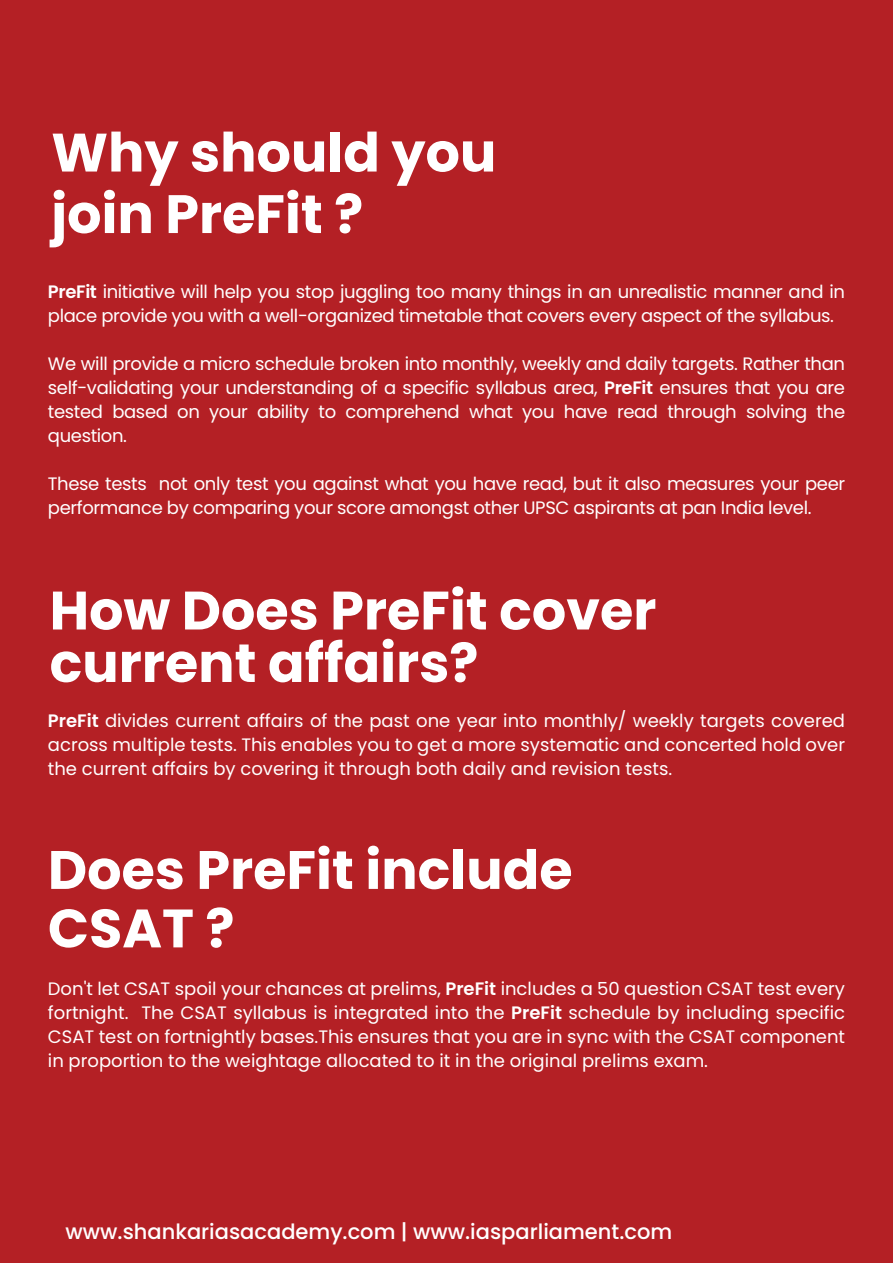
<style>
.page{position:relative;width:893px;height:1263px;background:#b42025}
.page>*{position:absolute;margin:0;border:0;box-sizing:border-box;transform-origin:0 0}
.t1{font:700 54px/61.5px "Poppins";color:#fff}
.t2{font:500 21px "Poppins";color:#fff}
.t3{font:18px/24px "Poppins";letter-spacing:-.02em;color:#fff;text-align:justify}
.s1{font-weight:600}
</style>
<div class="page">
<h1 class="t1" style="left:51px;top:122px;width:447px">Why should you join PreFit ?</h1>
<p class="t3" style="left:48px;top:280px;width:799px"><span class="s1">PreFit</span> initiative will help you stop juggling too many things in an unrealistic manner and in place provide you with a well-organized timetable that covers every aspect of the syllabus.</p>
<p class="t3" style="left:48px;top:352px;width:799px">We will provide a micro schedule broken into monthly, weekly and daily targets. Rather than self-validating your understanding of a specific syllabus area, <span class="s1">PreFit</span> ensures that you are tested based on your ability to comprehend what you have read through solving the question.</p>
<p class="t3" style="left:48px;top:472px;width:799px">These tests not only test you against what you have read, but it also measures your peer performance by comparing your score amongst other UPSC aspirants at pan India level.</p>
<h1 class="t1" style="left:50px;top:585px;width:608px;line-height:52.5px">How Does PreFit cover current affairs?</h1>
<p class="t3" style="left:48px;top:708px;width:799px"><span class="s1">PreFit</span> divides current affairs of the past one year into monthly/ weekly targets covered across multiple tests. This enables you to get a more systematic and concerted hold over the current affairs by covering it through both daily and revision tests.</p>
<h1 class="t1" style="left:48px;top:841px;width:526px;line-height:58.5px">Does PreFit include<br>CSAT ?</h1>
<p class="t3" style="left:48px;top:977px;width:799px">Don't let CSAT spoil your chances at prelims, <span class="s1">PreFit</span> includes a 50 question CSAT test every fortnight. The CSAT syllabus is integrated into the <span class="s1">PreFit</span> schedule by including specific CSAT test on fortnightly bases.This ensures that you are in sync with the CSAT component in proportion to the weightage allocated to it in the original prelims exam.</p>
<p class="t2" style="left:66px;top:1219px;width:608px">www.shankariasacademy.com | www.iasparliament.com</p>
</div>
